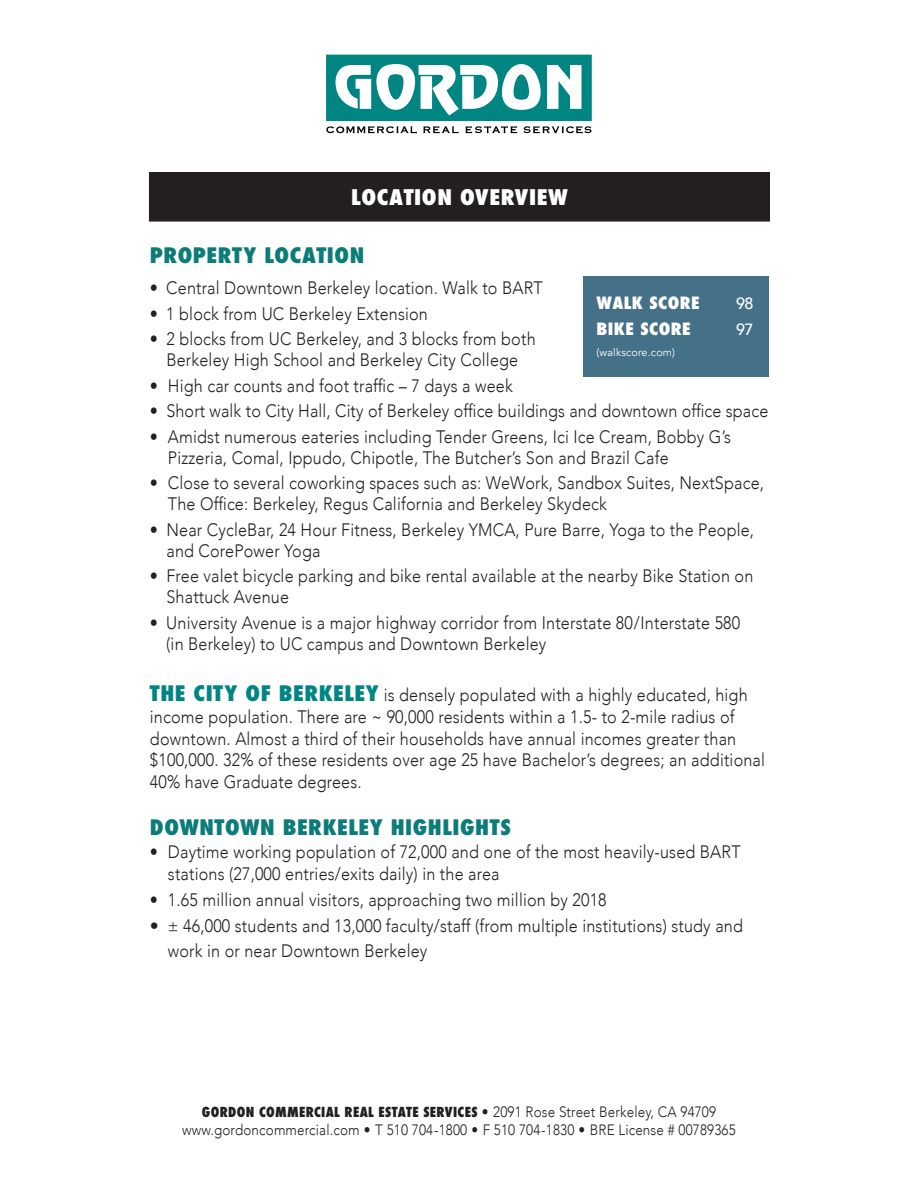
<style>
.page{position:relative;width:918px;height:1188px;background:#fff}
.page>*{position:absolute;margin:0;border:0;box-sizing:border-box;transform-origin:0 0}
.t1{font:800 condensed 21px "Futura";letter-spacing:.025em;color:#fff;scale:1.1 1}
.t2{font:800 condensed 20.85px "Futura";letter-spacing:.025em;color:#0c7c78;scale:1.1 1}
.t3{font:300 18px/21px "Avenir";letter-spacing:.01em;color:#231f20;scale:.9 1}
.t4{font:300 18px/25.2px "Avenir";letter-spacing:.01em;color:#231f20}
.t5{font:800 condensed 16.5px "Futura";letter-spacing:.025em;color:#fff;scale:1.1 1}
.t6{font:500 16.2px "Avenir";color:#fff}
.t7{font:300 15px "Avenir";letter-spacing:.01em;color:#231f20;scale:.9 1}
.t8{font:800 condensed 13.5px "Futura";letter-spacing:.025em;color:#231f20}
.t9{font:10.8px "Avenir";letter-spacing:.015em;color:#fff}
.s1{font-family:"Futura";font-weight:800;font-stretch:condensed;font-size:20.85px;color:#008583}
.s2{font-family:"Avenir";font-weight:300;font-stretch:normal;font-size:15px}
</style>
<div class="page">
<svg style="left:326px;top:55px;width:266px;height:78px"></svg>
<div style="left:149px;top:173px;width:620px;height:48px;background:#231f20"></div>
<div style="left:584px;top:276px;width:185px;height:101px;background:#447088"></div>
<p class="t1" style="left:351px;top:183px;width:198px">LOCATION OVERVIEW</p>
<p class="t2" style="left:150px;top:241px;width:196px">PROPERTY LOCATION</p>
<p class="t3" style="left:150px;top:277px;width:438px">• Central Downtown Berkeley location. Walk to BART</p>
<p class="t3" style="left:150px;top:303px;width:310px">• 1 block from UC Berkeley Extension</p>
<p class="t3" style="left:150px;top:328px;width:430px;text-align:center">• 2 blocks from UC Berkeley, and 3 blocks from both<br>Berkeley High School and Berkeley City College</p>
<p class="t3" style="left:150px;top:375px;width:405px">• High car counts and foot traffic – 7 days a week</p>
<p class="t3" style="left:150px;top:400px;width:689px">• Short walk to City Hall, City of Berkeley office buildings and downtown office space</p>
<p class="t3" style="left:168px;top:426px;width:627px;text-indent:-18px">• Amidst numerous eateries including Tender Greens, Ici Ice Cream, Bobby G’s<br>Pizzeria, Comal, Ippudo, Chipotle, The Butcher’s Son and Brazil Cafe</p>
<p class="t3" style="left:168px;top:472px;width:664px;text-indent:-18px">• Close to several coworking spaces such as: WeWork, Sandbox Suites, NextSpace,<br>The Office: Berkeley, Regus California and Berkeley Skydeck</p>
<p class="t3" style="left:166px;top:519px;width:655px;text-indent:-17px">• Near CycleBar, 24 Hour Fitness, Berkeley YMCA, Pure Barre, Yoga to the People, and CorePower Yoga</p>
<p class="t3" style="left:166px;top:565px;width:654px;text-indent:-17px">• Free valet bicycle parking and bike rental available at the nearby Bike Station on<br>Shattuck Avenue</p>
<p class="t3" style="left:166px;top:611px;width:639px;line-height:21.8px;text-indent:-16px">• University Avenue is a major highway corridor from Interstate 80/Interstate 580 (in Berkeley) to UC campus and Downtown Berkeley</p>
<p class="t3" style="left:150px;top:684px;width:685px;line-height:21.6px"><span class="s1">THE CITY OF BERKELEY</span> is densely populated with a highly educated, high income population. There are ~ 90,000 residents within a 1.5- to 2-mile radius of downtown. Almost a third of their households have annual incomes greater than $100,000. 32% of these residents over age 25 have Bachelor’s degrees; an additional 40% have Graduate degrees.</p>
<p class="t2" style="left:150px;top:813px;width:330px">DOWNTOWN BERKELEY HIGHLIGHTS</p>
<p class="t3" style="left:168px;top:841px;width:638px;line-height:21.6px;text-indent:-18px">• Daytime working population of 72,000 and one of the most heavily-used BART stations (27,000 entries/exits daily) in the area</p>
<p class="t3" style="left:150px;top:889px;width:509px">• 1.65 million annual visitors, approaching two million by 2018</p>
<p class="t4" style="left:168px;top:913px;width:577px;text-indent:-18px">• ± 46,000 students and 13,000 faculty/staff (from multiple institutions) study and work in or near Downtown Berkeley</p>
<p class="t5" style="left:597px;top:292px;width:95px">WALK SCORE</p>
<p class="t6" style="left:736px;top:290px;width:19px">98</p>
<p class="t5" style="left:597px;top:317px;width:87px">BIKE SCORE</p>
<p class="t6" style="left:736px;top:315px;width:19px">97</p>
<p class="t9" style="left:597px;top:346px;width:80px">(walkscore.com)</p>
<p class="t8" style="left:202px;top:1102px;width:516px">GORDON COMMERCIAL REAL ESTATE SERVICES <span class="s2">• 2091 Rose Street Berkeley, CA 94709</span></p>
<p class="t7" style="left:182px;top:1120px;width:616px">www.gordoncommercial.com • T 510 704-1800 • F 510 704-1830 • BRE License # 00789365</p>
</div>
